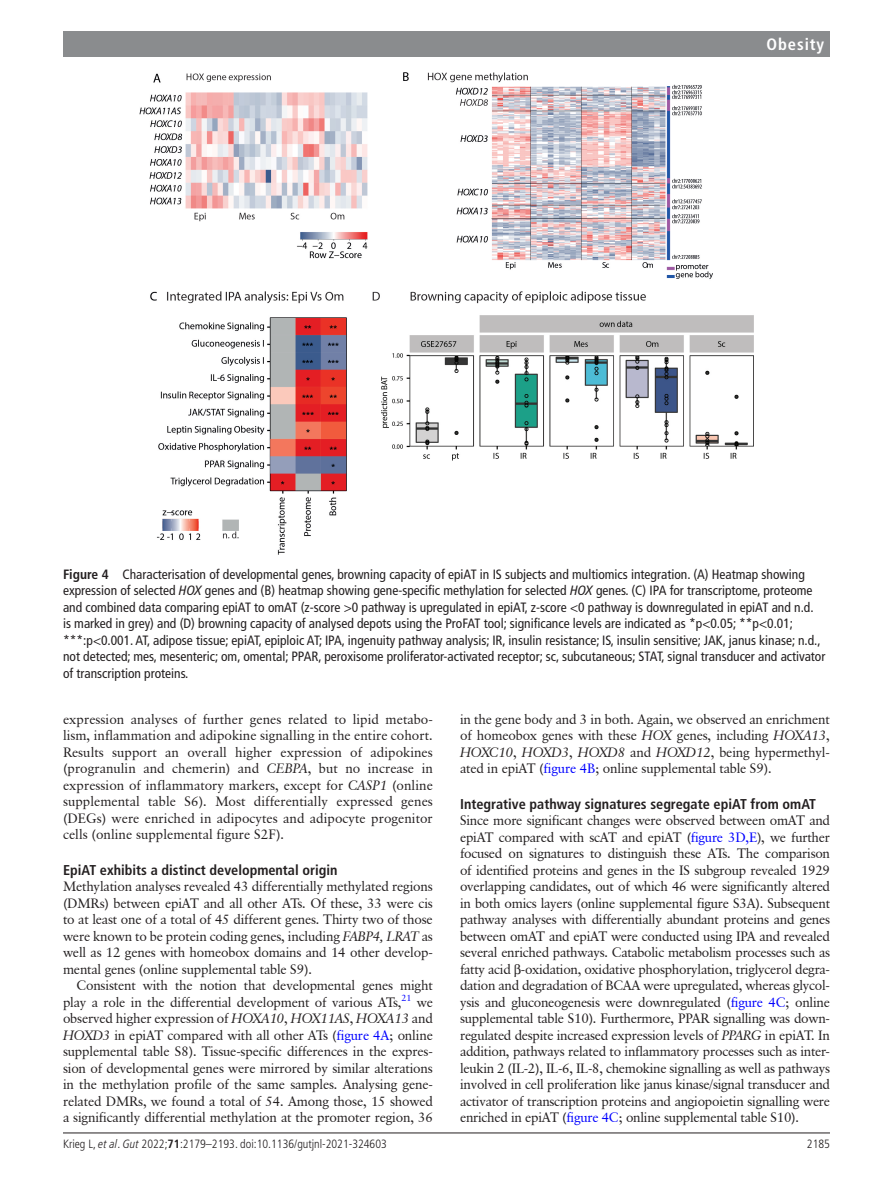
<style>
.page{position:relative;width:893px;height:1191px;background:#fff}
.page>*{position:absolute;margin:0;border:0;box-sizing:border-box;transform-origin:0 0}
.t1{font:700 condensed 16.5px "Frutiger LT Pro";letter-spacing:.055em;color:#fff}
.t2{font:700 condensed 14.25px "Frutiger LT Pro";color:#231f20}
.t3{font:13.5px/16.5px "Classical Garamond BT";letter-spacing:-.015em;color:#231f20;text-align:justify}
.t4{font:condensed 13.5px/16.5px "Frutiger LT Pro";color:#231f20}
.t5{font:300 condensed 12px "Frutiger LT Pro";color:#231f20}
.s1{font-weight:700}
.s2{font-style:italic}
.s3{color:#00f}
</style>
<div class="page">
<hr style="left:63px;top:1132px;width:767px;height:1px;background:#231f20">
<div style="left:63px;top:31px;width:767px;height:25px;background:#8a8c8e"></div>
<img style="left:140px;top:72px;width:613px;height:483px">
<p class="t1" style="left:766px;top:34px;width:59px">Obesity</p>
<p class="t4" style="left:63px;top:566px;width:764px"><span class="s1">Figure 4</span> Characterisation of developmental genes, browning capacity of epiAT in IS subjects and multiomics integration. (A) Heatmap showing expression of selected <span class="s2">HOX</span> genes and (B) heatmap showing gene-specific methylation for selected <span class="s2">HOX</span> genes. (C) IPA for transcriptome, proteome and combined data comparing epiAT to omAT (z-score &gt;0 pathway is upregulated in epiAT, z-score &lt;0 pathway is downregulated in epiAT and n.d.<br>is marked in grey) and (D) browning capacity of analysed depots using the ProFAT tool; significance levels are indicated as *p&lt;0.05; **p&lt;0.01; ***:p&lt;0.001. AT, adipose tissue; epiAT, epiploic AT; IPA, ingenuity pathway analysis; IR, insulin resistance; IS, insulin sensitive; JAK, janus kinase; n.d., not detected; mes, mesenteric; om, omental; PPAR, peroxisome proliferator-activated receptor; sc, subcutaneous; STAT, signal transducer and activator of transcription proteins.</p>
<p class="t3" style="left:63px;top:710px;width:371px">expression analyses of further genes related to lipid metabo&shy;lism, inflammation and adipokine signalling in the entire cohort.<br>Results support an overall higher expression of adipokines (progranulin and chemerin) and <span class="s2">CEBPA</span>, but no increase in expression of inflammatory markers, except for <span class="s2">CASP1</span> (online supplemental table S6). Most differentially expressed genes (DEGs) were enriched in adipocytes and adipocyte progenitor cells (online supplemental figure S2F).</p>
<p class="t2" style="left:63px;top:861px;width:276px">EpiAT exhibits a distinct developmental origin</p>
<p class="t3" style="left:63px;top:878px;width:371px">Methylation analyses revealed 43 differentially methylated regions (DMRs) between epiAT and all other ATs. Of these, 33 were cis to at least one of a total of 45 different genes. Thirty two of those were known to be protein coding genes, including <span class="s2">FABP4, LRAT</span> as well as 12 genes with homeobox domains and 14 other develop&shy;mental genes (online supplemental table S9).</p>
<p class="t3" style="left:63px;top:977px;width:371px;text-indent:14px">Consistent with the notion that developmental genes might play a role in the differential development of various ATs,<sup>21</sup> we observed higher expression of <span class="s2">HOXA10</span>, <span class="s2">HOX11AS</span>, <span class="s2">HOXA13</span> and <span class="s2">HOXD3</span> in epiAT compared with all other ATs (<span class="s3">figure 4A</span>; online supplemental table S8). Tissue-specific differences in the expres&shy;sion of developmental genes were mirrored by similar alterations in the methylation profile of the same samples. Analysing gene&shy;related DMRs, we found a total of 54. Among those, 15 showed a significantly differential methylation at the promoter region, 36</p>
<p class="t3" style="left:460px;top:710px;width:371px">in the gene body and 3 in both. Again, we observed an enrichment of homeobox genes with these <span class="s2">HOX</span> genes, including <span class="s2">HOXA13</span>, <span class="s2">HOXC10</span>, <span class="s2">HOXD3</span>, <span class="s2">HOXD8</span> and <span class="s2">HOXD12</span>, being hypermethyl&shy;ated in epiAT (<span class="s3">figure 4B</span>; online supplemental table S9).</p>
<p class="t2" style="left:460px;top:795px;width:358px">Integrative pathway signatures segregate epiAT from omAT</p>
<p class="t3" style="left:460px;top:812px;width:372px">Since more significant changes were observed between omAT and epiAT compared with scAT and epiAT (<span class="s3">figure 3D,E</span>), we further focused on signatures to distinguish these ATs. The comparison of identified proteins and genes in the IS subgroup revealed 1929 overlapping candidates, out of which 46 were significantly altered in both omics layers (online supplemental figure S3A). Subsequent pathway analyses with differentially abundant proteins and genes between omAT and epiAT were conducted using IPA and revealed several enriched pathways. Catabolic metabolism processes such as fatty acid -oxidation, oxidative phosphorylation, triglycerol degra&shy;dation and degradation of BCAA were upregulated, whereas glycol&shy;ysis and gluconeogenesis were downregulated (<span class="s3">figure 4C</span>; online supplemental table S10). Furthermore, PPAR signalling was down&shy;regulated despite increased expression levels of <span class="s2">PPARG</span> in epiAT. In addition, pathways related to inflammatory processes such as inter&shy;leukin 2 (IL-2), IL-6, IL-8, chemokine signalling as well as pathways involved in cell proliferation like janus kinase/signal transducer and activator of transcription proteins and angiopoietin signalling were enriched in epiAT (<span class="s3">figure 4C</span>; online supplemental table S10).</p>
<p class="t5" style="left:63px;top:1136px;width:325px">Krieg L, <span class="s2">et al</span>. <span class="s2">Gut</span> 2022;<span class="s1">71</span>:2179–2193. doi:10.1136/gutjnl-2021-324603</p>
<p class="t5" style="left:807px;top:1136px;width:25px">2185</p>
</div>
